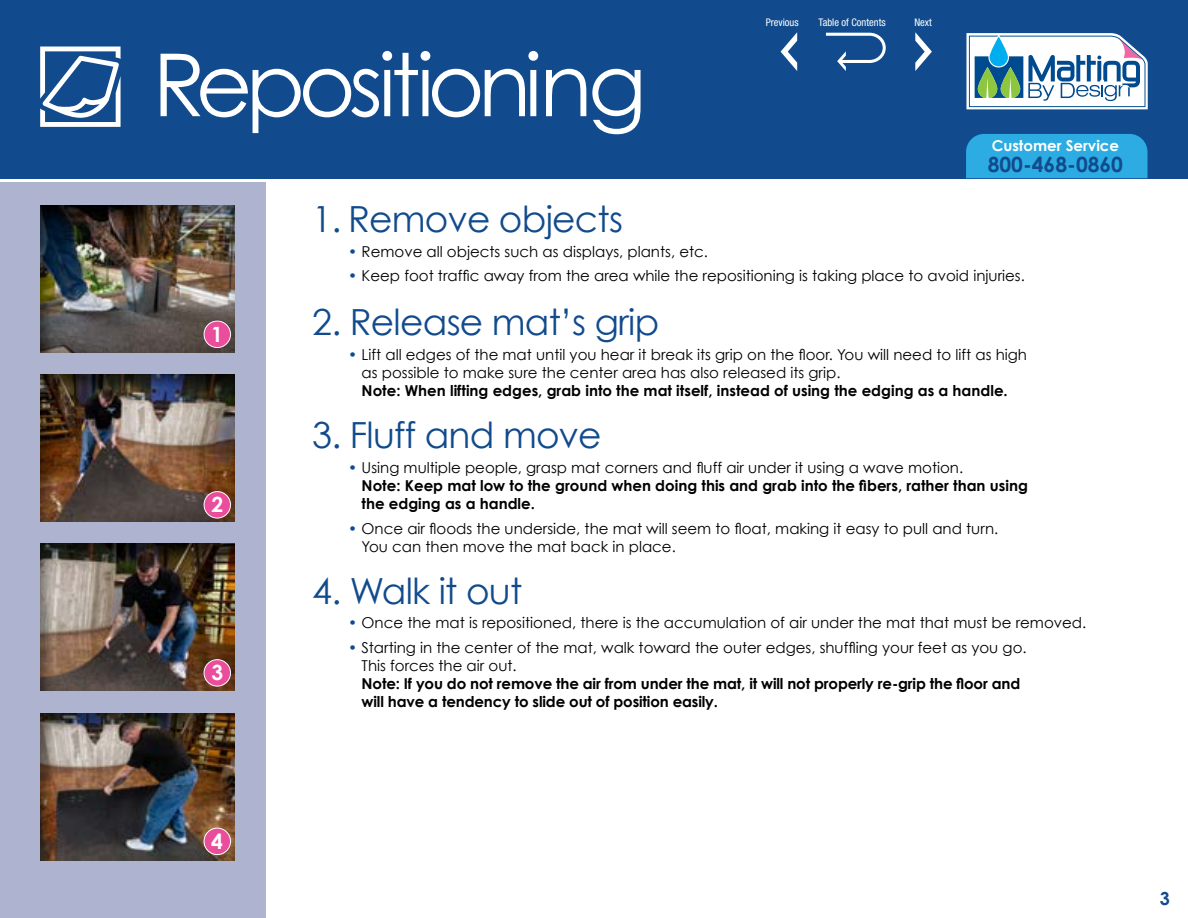
<style>
.page{position:relative;width:1188px;height:918px;background:#fff}
.page>*{position:absolute;margin:0;border:0;box-sizing:border-box;transform-origin:0 0}
.t1{font:87px "Century Gothic";letter-spacing:-.075em;color:#fff}
.t2{font:36px "Century Gothic";letter-spacing:-.02em;color:#114b8d}
.t3{font:700 21px "Century Gothic";color:#114b8d}
.t4{font:700 21px "Century Gothic";color:#fff}
.t5{font:700 18px "Century Gothic";color:#114b8d}
.t6{font:15px/18px "Century Gothic";color:#000}
.t7{font:700 15px/18px "Century Gothic";color:#000}
.t8{font:700 15px "Century Gothic";color:#fff}
.t9{font:700 13.65px/13.6px "Century Gothic";letter-spacing:-.01em;color:#000;text-align:center}
.t10{font:condensed 10.5px "Helvetica Neue";color:#fff}
.s1{color:#114b8d}
.s2{font-weight:400;color:#114b8d}
.s3{font-weight:400}
</style>
<div class="page">
<div style="left:0;top:183px;width:266px;height:735px;background:#aeb3d0"></div>
<div style="left:0;top:0;width:1188px;height:178px;background:#114b8d"></div>
<div style="left:28px;top:195px;width:221px;height:159px;background:#000;opacity:.4"></div>
<div style="left:28px;top:364px;width:221px;height:159px;background:#000;opacity:.4"></div>
<div style="left:28px;top:534px;width:221px;height:159px;background:#000;opacity:.4"></div>
<div style="left:28px;top:703px;width:221px;height:159px;background:#000;opacity:.4"></div>
<div style="left:204px;top:321px;width:27px;height:27px;background:#e94d9b;border-radius:50%"></div>
<div style="left:204px;top:321px;width:27px;height:27px;border:1px solid #fff;border-radius:50%"></div>
<div style="left:204px;top:492px;width:27px;height:26px;background:#e94d9b;border-radius:50%"></div>
<div style="left:204px;top:491px;width:27px;height:27px;border:1px solid #fff;border-radius:50%"></div>
<div style="left:204px;top:660px;width:27px;height:26px;background:#e94d9b;border-radius:50%"></div>
<div style="left:204px;top:659px;width:27px;height:27px;border:1px solid #fff;border-radius:50%"></div>
<div style="left:204px;top:828px;width:27px;height:27px;background:#e94d9b;border-radius:50%"></div>
<div style="left:204px;top:828px;width:27px;height:27px;border:1px solid #fff;border-radius:50%"></div>
<svg style="left:966px;top:33px;width:182px;height:76px;background:#abc5d4"></svg>
<div style="left:966px;top:134px;width:182px;height:44px;background:#2cace2"></div>
<svg style="left:40px;top:47px;width:81px;height:80px"></svg>
<svg style="left:781px;top:32px;width:16px;height:39px"></svg>
<svg style="left:915px;top:32px;width:17px;height:39px"></svg>
<svg style="left:826px;top:33px;width:60px;height:38px"></svg>
<h1 class="t1" style="left:153px;top:32px;width:496px">Repositioning</h1>
<p class="t10" style="left:766px;top:17px;width:35px">Previous</p>
<p class="t10" style="left:819px;top:17px;width:69px">Table of Contents</p>
<p class="t10" style="left:914px;top:17px;width:19px">Next</p>
<p class="t8" style="left:992px;top:136px;width:129px">Customer Service</p>
<h3 class="t3" style="left:988px;top:151px;width:137px">800-468-0860</h3>
<h3 class="t4" style="left:211px;top:321px;width:13px">1</h3>
<h3 class="t4" style="left:212px;top:491px;width:13px">2</h3>
<h3 class="t4" style="left:212px;top:659px;width:13px">3</h3>
<h2 class="t2" style="left:312px;top:197px;width:312px">1. Remove objects</h2>
<p class="t6" style="left:348px;top:242px;width:361px"><span class="s1">•</span> Remove all objects such as displays, plants, etc.</p>
<p class="t6" style="left:348px;top:267px;width:678px"><span class="s1">•</span> Keep foot traffic away from the area while the repositioning is taking place to avoid injuries.</p>
<h2 class="t2" style="left:312px;top:300px;width:349px">2. Release mat’s grip</h2>
<p class="t6" style="left:362px;top:345px;width:667px;text-indent:-14px"><span class="s1">•</span> Lift all edges of the mat until you hear it break its grip on the floor. You will need to lift as high as possible to make sure the center area has also released its grip.</p>
<p class="t7" style="left:362px;top:381px;width:648px">Note: When lifting edges, grab into the mat itself, instead of using the edging as a handle.</p>
<h2 class="t2" style="left:312px;top:413px;width:291px">3. Fluff and move</h2>
<p class="t7" style="left:362px;top:458px;width:668px;text-indent:-14px"><span class="s2">•</span> <span class="s3">Using multiple people, grasp mat corners and fluff air under it using a wave motion.<br></span>Note: Keep mat low to the ground when doing this and grab into the fibers, rather than using the edging as a handle.</p>
<p class="t6" style="left:362px;top:519px;width:638px;text-indent:-14px"><span class="s1">•</span> Once air floods the underside, the mat will seem to float, making it easy to pull and turn.<br>You can then move the mat back in place.</p>
<h2 class="t2" style="left:312px;top:569px;width:212px">4. Walk it out</h2>
<p class="t6" style="left:348px;top:614px;width:740px"><span class="s1">•</span> Once the mat is repositioned, there is the accumulation of air under the mat that must be removed.</p>
<p class="t6" style="left:362px;top:639px;width:667px;text-indent:-14px"><span class="s1">•</span> Starting in the center of the mat, walk toward the outer edges, shuffling your feet as you go.<br>This forces the air out.</p>
<p class="t7" style="left:362px;top:674px;width:660px">Note: If you do not remove the air from under the mat, it will not properly re-grip the floor and will have a tendency to slide out of position easily.</p>
<p class="t9" style="left:374px;top:238px;width:61px">Basic<br>Cleaning</p>
<h3 class="t4" style="left:211px;top:828px;width:13px">4</h3>
<p class="t5" style="left:1160px;top:887px;width:12px">3</p>
</div>
